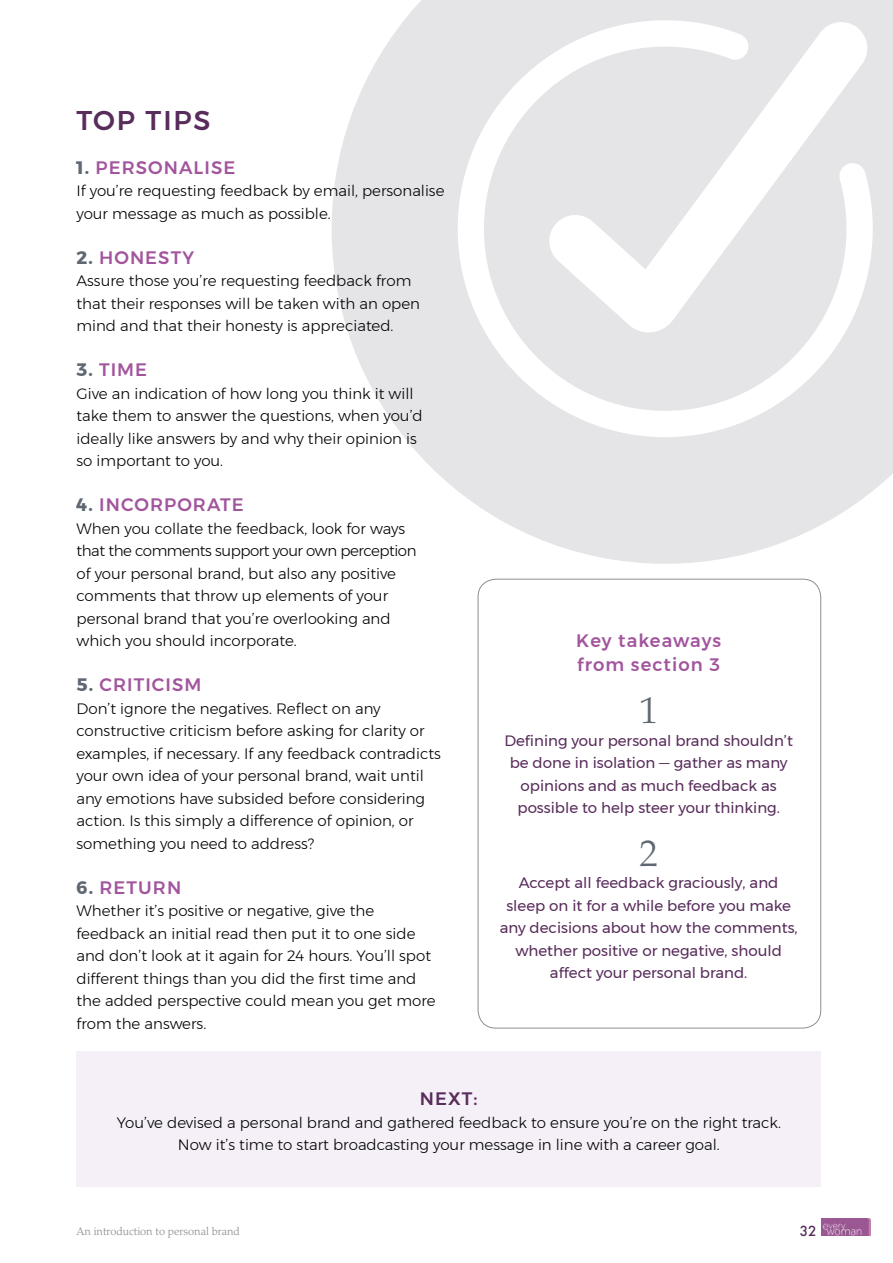
<style>
.page{position:relative;width:893px;height:1263px;background:#fff}
.page>*{position:absolute;margin:0;border:0;box-sizing:border-box;transform-origin:0 0}
.t1{font:300 37.5px "Palatino LT Pro";color:#5f6872}
.t2{font:500 27px "Montserrat";letter-spacing:.07em;color:#582c5b}
.t3{font:500 18px/24px "Montserrat";letter-spacing:.06em;color:#a2559d}
.t4{font:500 18px "Montserrat";color:#582c5b}
.t5{font:300 15px/22.5px "Montserrat";color:#000}
.t6{font:15px/22.5px "Montserrat";color:#582c5b;text-align:center}
.t7{font:500 13.5px "Futura";color:#582c5b}
.t8{font:300 11.25px "Palatino LT Pro";color:#8f8d8d}
.s1{font-weight:700;color:#5f6872}
</style>
<div class="page">
<svg style="left:332px;top:0;width:561px;height:564px;fill:#e5e4e7"></svg>
<img style="left:821px;top:1218px;width:50px;height:18px">
<div style="left:77px;top:1051px;width:744px;height:135px;background:#f5eff7"></div>
<h2 class="t2" style="left:77px;top:99px;width:136px">TOP TIPS</h2>
<p class="t3" style="left:77px;top:155px;width:160px"><span class="s1">1.</span> PERSONALISE</p>
<p class="t5" style="left:77px;top:179px;width:369px">If you’re requesting feedback by email, personalise your message as much as possible.</p>
<p class="t3" style="left:77px;top:245px;width:119px"><span class="s1">2.</span> HONESTY</p>
<p class="t5" style="left:77px;top:269px;width:345px">Assure those you’re requesting feedback from that their responses will be taken with an open mind and that their honesty is appreciated.</p>
<p class="t3" style="left:77px;top:358px;width:72px"><span class="s1">3.</span> TIME</p>
<p class="t5" style="left:77px;top:382px;width:348px">Give an indication of how long you think it will take them to answer the questions, when you’d ideally like answers by and why their opinion is so important to you.</p>
<p class="t3" style="left:77px;top:493px;width:169px"><span class="s1">4.</span> INCORPORATE</p>
<p class="t5" style="left:77px;top:517px;width:341px">When you collate the feedback, look for ways that the comments support your own perception of your personal brand, but also any positive comments that throw up elements of your personal brand that you’re overlooking and which you should incorporate.</p>
<p class="t3" style="left:77px;top:673px;width:126px"><span class="s1">5.</span> CRITICISM</p>
<p class="t5" style="left:77px;top:697px;width:366px">Don’t ignore the negatives. Reflect on any constructive criticism before asking for clarity or examples, if necessary. If any feedback contradicts your own idea of your personal brand, wait until any emotions have subsided before considering action. Is this simply a difference of opinion, or something you need to address?</p>
<p class="t3" style="left:77px;top:875px;width:106px"><span class="s1">6.</span> RETURN</p>
<p class="t5" style="left:77px;top:899px;width:361px">Whether it’s positive or negative, give the feedback an initial read then put it to one side and don’t look at it again for 24 hours. You’ll spot different things than you did the first time and the added perspective could mean you get more from the answers.</p>
<p class="t3" style="left:576px;top:628px;width:146px">Key takeaways from section 3</p>
<h1 class="t1" style="left:639px;top:688px;width:20px">1</h1>
<p class="t6" style="left:504px;top:729px;width:290px">Defining your personal brand shouldn’t be done in isolation — gather as many opinions and as much feedback as possible to help steer your thinking.</p>
<h1 class="t1" style="left:639px;top:830px;width:20px">2</h1>
<p class="t6" style="left:500px;top:871px;width:299px">Accept all feedback graciously, and sleep on it for a while before you make any decisions about how the comments, whether positive or negative, should affect your personal brand.</p>
<p class="t4" style="left:420px;top:1084px;width:59px">NEXT:</p>
<p class="t5" style="left:117px;top:1111px;width:666px;text-align:center">You’ve devised a personal brand and gathered feedback to ensure you’re on the right track.<br>Now it’s time to start broadcasting your message in line with a career goal.</p>
<p class="t8" style="left:77px;top:1224px;width:165px">An introduction to personal brand</p>
<p class="t7" style="left:800px;top:1221px;width:18px">32</p>
</div>
